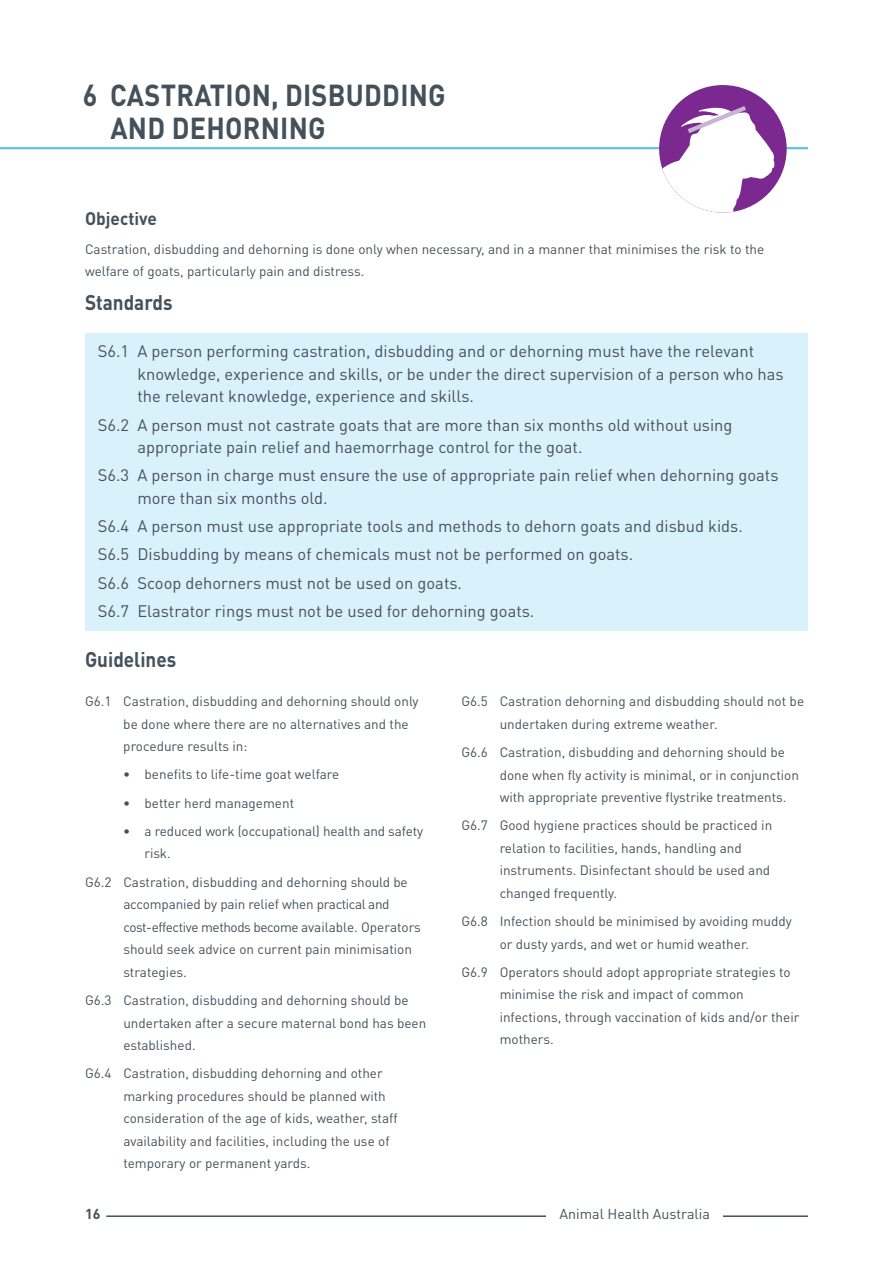
<style>
.page{position:relative;width:893px;height:1263px;background:#fff}
.page>*{position:absolute;margin:0;border:0;box-sizing:border-box;transform-origin:0 0}
.t1{font:700 30px/33px "DIN Pro";letter-spacing:.01em;color:#44515b;scale:.9 1}
.t2{font:700 21px "DIN Pro";color:#44515b;scale:.9 1}
.t3{font:700 18px "DIN Pro";color:#44515b;scale:.96 1}
.t4{font:16.5px/22.5px "DIN Pro";color:#44515b}
.t5{font:14.25px "DIN Pro";color:#44515b}
.t6{font:700 14.25px "DIN Pro";color:#44515b}
.t7{font:13.5px/22.5px "DIN Pro";color:#44515b}
</style>
<div class="page">
<hr style="left:106px;top:1215px;width:702px;height:2px;background:#44515b">
<div style="left:546px;top:1205px;width:177px;height:17px;background:#fff"></div>
<hr style="left:0;top:147px;width:808px;height:2px;background:#5ec2e5">
<div style="left:659px;top:85px;width:128px;height:128px;background:#7b2991;border-radius:50%"></div>
<svg style="left:659px;top:102px;width:116px;height:111px"></svg>
<div style="left:85px;top:333px;width:723px;height:297px;background:#d9f1fb"></div>
<h1 class="t1" style="left:110px;top:75px;width:374px;text-indent:-27px">6 CASTRATION, DISBUDDING<br>AND DEHORNING</h1>
<h3 class="t3" style="left:85px;top:204px;width:76px">Objective</h3>
<p class="t7" style="left:85px;top:236px;width:681px">Castration, disbudding and dehorning is done only when necessary, and in a manner that minimises the risk to the welfare of goats, particularly pain and distress.</p>
<h2 class="t2" style="left:85px;top:285px;width:99px">Standards</h2>
<p class="t4" style="left:137px;top:338px;width:648px;text-indent:-40px">S6.1 A person performing castration, disbudding and or dehorning must have the relevant knowledge, experience and skills, or be under the direct supervision of a person who has the relevant knowledge, experience and skills.</p>
<p class="t4" style="left:137px;top:412px;width:597px;text-indent:-40px">S6.2 A person must not castrate goats that are more than six months old without using appropriate pain relief and haemorrhage control for the goat.</p>
<p class="t4" style="left:137px;top:462px;width:643px;text-indent:-40px">S6.3 A person in charge must ensure the use of appropriate pain relief when dehorning goats more than six months old.</p>
<p class="t4" style="left:98px;top:510px;width:647px;line-height:28.2px">S6.4 A person must use appropriate tools and methods to dehorn goats and disbud kids.<br>S6.5 Disbudding by means of chemicals must not be performed on goats.<br>S6.6 Scoop dehorners must not be used on goats.<br>S6.7 Elastrator rings must not be used for dehorning goats.</p>
<h2 class="t2" style="left:85px;top:641px;width:103px">Guidelines</h2>
<p class="t7" style="left:123px;top:689px;width:297px;text-indent:-38px">G6.1 Castration, disbudding and dehorning should only be done where there are no alternatives and the procedure results in:</p>
<p class="t7" style="left:123px;top:762px;width:217px">• benefits to life-time goat welfare</p>
<p class="t7" style="left:123px;top:790px;width:172px">• better herd management</p>
<p class="t7" style="left:145px;top:818px;width:280px;text-indent:-21px">• a reduced work (occupational) health and safety risk.</p>
<p class="t7" style="left:123px;top:869px;width:299px;text-indent:-38px">G6.2 Castration, disbudding and dehorning should be accompanied by pain relief when practical and cost-effective methods become available. Operators should seek advice on current pain minimisation strategies.</p>
<p class="t7" style="left:123px;top:987px;width:305px;text-indent:-38px">G6.3 Castration, disbudding and dehorning should be undertaken after a secure maternal bond has been established.</p>
<p class="t7" style="left:123px;top:1061px;width:276px;text-indent:-38px">G6.4 Castration, disbudding dehorning and other marking procedures should be planned with consideration of the age of kids, weather, staff availability and facilities, including the use of temporary or permanent yards.</p>
<p class="t7" style="left:500px;top:689px;width:306px;text-indent:-38px">G6.5 Castration dehorning and disbudding should not be undertaken during extreme weather.</p>
<p class="t7" style="left:500px;top:739px;width:301px;text-indent:-38px">G6.6 Castration, disbudding and dehorning should be done when fly activity is minimal, or in conjunction with appropriate preventive flystrike treatments.</p>
<p class="t7" style="left:500px;top:813px;width:274px;text-indent:-38px">G6.7 Good hygiene practices should be practiced in relation to facilities, hands, handling and instruments. Disinfectant should be used and changed frequently.</p>
<p class="t7" style="left:461px;top:908px;width:332px;text-align:center">G6.8 Infection should be minimised by avoiding muddy or dusty yards, and wet or humid weather.</p>
<p class="t7" style="left:500px;top:959px;width:301px;text-indent:-38px">G6.9 Operators should adopt appropriate strategies to minimise the risk and impact of common infections, through vaccination of kids and/or their mothers.</p>
<p class="t6" style="left:85px;top:1201px;width:17px">16</p>
<p class="t5" style="left:559px;top:1202px;width:152px">Animal Health Australia</p>
</div>
